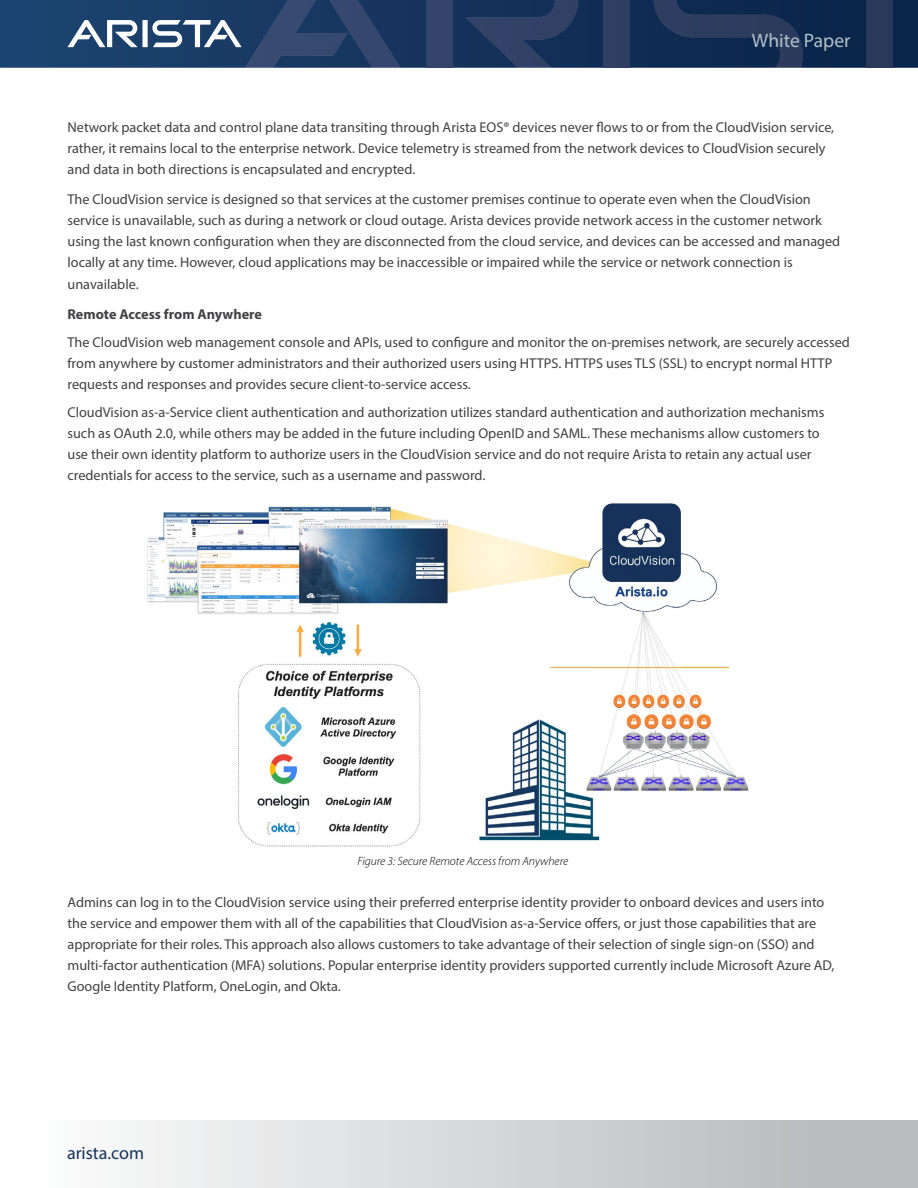
<style>
.page{position:relative;width:918px;height:1188px;background:#fff}
.page>*{position:absolute;margin:0;border:0;box-sizing:border-box;transform-origin:0 0}
.t1{font:19.5px "Myriad Pro";color:#b1c0c9}
.t2{font:18px "Myriad Pro";color:#16325c}
.t3{font:14.25px/21px "Myriad Pro";color:#414042}
.t4{font:700 14.25px "Myriad Pro";color:#414042}
.t5{font:italic 300 12px "Myriad Pro";color:#000}
</style>
<div class="page">
<svg style="left:0;top:0;width:918px;height:68px;background:#13325a"></svg>
<div style="left:426px;top:0;width:26px;height:68px;background:#34446a"></div>
<svg style="left:465px;top:0;width:113px;height:68px;background:#22385f"></svg>
<svg style="left:67px;top:0;width:333px;height:68px;background:#334f75"></svg>
<div style="left:604px;top:0;width:26px;height:68px;background:#2f3f63"></div>
<svg style="left:654px;top:0;width:149px;height:68px;background:#1a3156"></svg>
<div style="left:867px;top:0;width:26px;height:68px;background:#2a385a"></div>
<div style="left:0;top:1120px;width:918px;height:68px;background:linear-gradient(to right,#fff,#b3b5b7)"></div>
<img style="left:147px;top:503px;width:602px;height:344px">
<h1 class="t1" style="left:752px;top:29px;width:100px">White Paper</h1>
<p class="t3" style="left:68px;top:117px;width:768px">Network packet data and control plane data transiting through Arista EOS® devices never flows to or from the CloudVision service, rather, it remains local to the enterprise network. Device telemetry is streamed from the network devices to CloudVision securely and data in both directions is encapsulated and encrypted.</p>
<p class="t3" style="left:68px;top:189px;width:774px">The CloudVision service is designed so that services at the customer premises continue to operate even when the CloudVision service is unavailable, such as during a network or cloud outage. Arista devices provide network access in the customer network using the last known configuration when they are disconnected from the cloud service, and devices can be accessed and managed locally at any time. However, cloud applications may be inaccessible or impaired while the service or network connection is unavailable.</p>
<p class="t4" style="left:68px;top:305px;width:196px">Remote Access from Anywhere</p>
<p class="t3" style="left:68px;top:332px;width:784px">The CloudVision web management console and APIs, used to configure and monitor the on-premises network, are securely accessed from anywhere by customer administrators and their authorized users using HTTPS. HTTPS uses TLS (SSL) to encrypt normal HTTP requests and responses and provides secure client-to-service access.</p>
<p class="t3" style="left:68px;top:401px;width:758px">CloudVision as-a-Service client authentication and authorization utilizes standard authentication and authorization mechanisms such as OAuth 2.0, while others may be added in the future including OpenID and SAML. These mechanisms allow customers to use their own identity platform to authorize users in the CloudVision service and do not require Arista to retain any actual user credentials for access to the service, such as a username and password.</p>
<p class="t5" style="left:357px;top:854px;width:212px">Figure 3: Secure Remote Access from Anywhere</p>
<p class="t3" style="left:68px;top:891px;width:769px">Admins can log in to the CloudVision service using their preferred enterprise identity provider to onboard devices and users into the service and empower them with all of the capabilities that CloudVision as-a-Service offers, or just those capabilities that are appropriate for their roles. This approach also allows customers to take advantage of their selection of single sign-on (SSO) and multi-factor authentication (MFA) solutions. Popular enterprise identity providers supported currently include Microsoft Azure AD, Google Identity Platform, OneLogin, and Okta.</p>
<p class="t2" style="left:67px;top:1142px;width:79px">arista.com</p>
</div>
